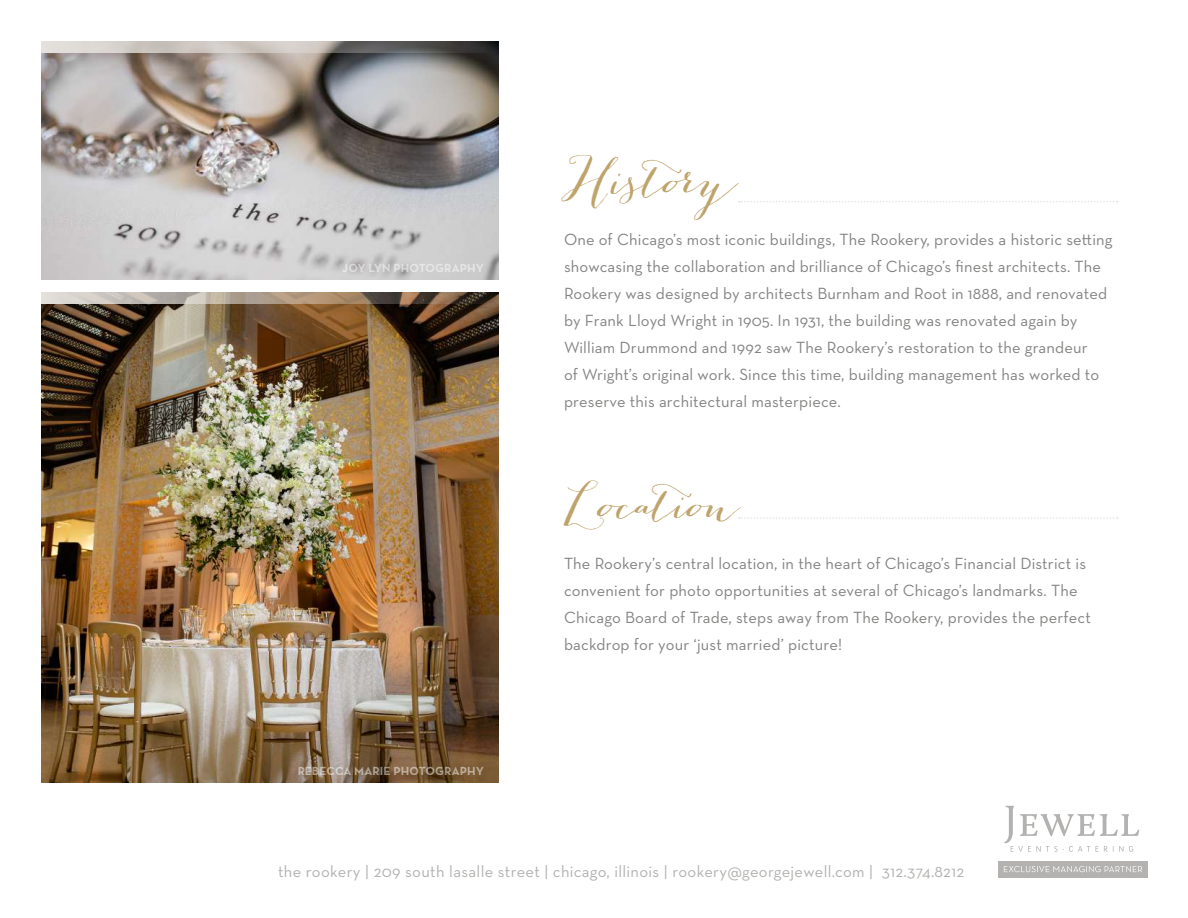
<style>
.page{position:relative;width:1188px;height:918px;background:#fff}
.page>*{position:absolute;margin:0;border:0;box-sizing:border-box;transform-origin:0 0}
.t1{font:39px "Bombshell Pro";letter-spacing:.01em;color:#bea36b}
.t2{font:16.5px/27px "Neutraface Text";letter-spacing:.01em;color:#838382}
.t3{font:16.5px "Neutraface Text";letter-spacing:.02em;color:#b3b2b0}
.t4{font:700 12px "Neutraface Text";letter-spacing:.01em;color:#fff}
</style>
<div class="page">
<img style="left:41px;top:52px;width:458px;height:228px">
<img style="left:41px;top:304px;width:458px;height:479px">
<div style="left:998px;top:861px;width:150px;height:17px;background:#b3b2b0"></div>
<svg style="left:1004px;top:806px;width:135px;height:46px"></svg>
<svg style="left:1004px;top:866px;width:138px;height:6px"></svg>
<svg style="left:739px;top:201px;width:379px;height:1px"></svg>
<svg style="left:739px;top:517px;width:379px;height:2px"></svg>
<svg style="left:41px;top:293px;width:458px;height:11px;background:#a19283"></svg>
<svg style="left:41px;top:41px;width:458px;height:11px;background:#a19d99"></svg>
<p class="t4" style="left:342px;top:260px;width:143px">JOY LYN PHOTOGRAPHY</p>
<p class="t4" style="left:297px;top:763px;width:188px">REBECCA MARIE PHOTOGRAPHY</p>
<h1 class="t1" style="left:564px;top:155px;width:175px">History</h1>
<p class="t2" style="left:564px;top:226px;width:550px">One of Chicago’s most iconic buildings, The Rookery, provides a historic setting showcasing the collaboration and brilliance of Chicago’s finest architects. The Rookery was designed by architects Burnham and Root in 1888, and renovated by Frank Lloyd Wright in 1905. In 1931, the building was renovated again by William Drummond and 1992 saw The Rookery’s restoration to the grandeur<br>of Wright’s original work. Since this time, building management has worked to preserve this architectural masterpiece.</p>
<h1 class="t1" style="left:564px;top:479px;width:183px">Location</h1>
<p class="t2" style="left:564px;top:550px;width:528px">The Rookery’s central location, in the heart of Chicago’s Financial District is convenient for photo opportunities at several of Chicago’s landmarks. The Chicago Board of Trade, steps away from The Rookery, provides the perfect backdrop for your ‘just married’ picture!</p>
<p class="t3" style="left:278px;top:861px;width:688px">the rookery | 209 south lasalle street | chicago, illinois | rookery@georgejewell.com | 312.374.8212</p>
</div>
